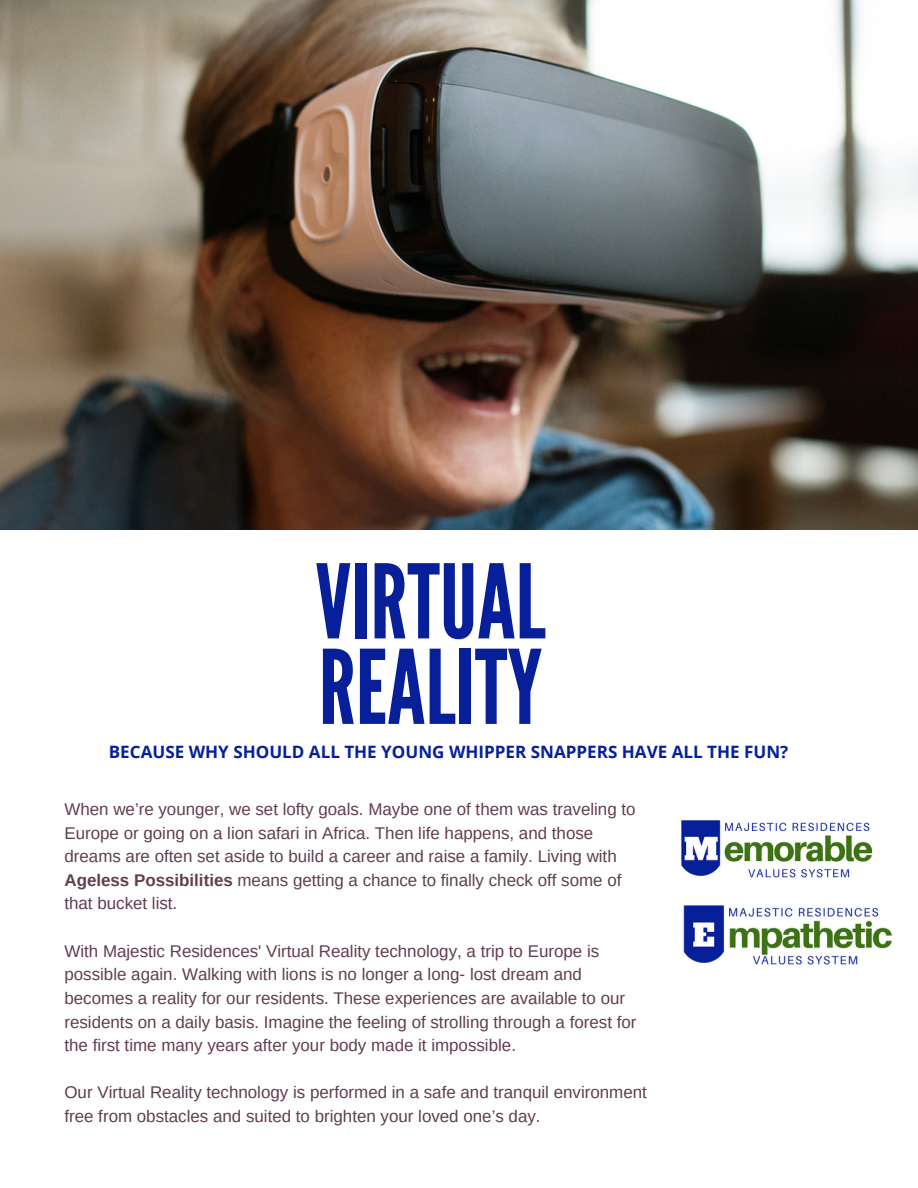
<style>
.page{position:relative;width:918px;height:1188px;background:#fff}
.page>*{position:absolute;margin:0;border:0;box-sizing:border-box;transform-origin:0 0}
.t1{font:102.45px/85.5px "League Gothic";color:#07209a}
.t2{font:700 17.1px "Open Sans";color:#07209a}
.t3{font:16.95px/23.7px "Arimo";color:#603d50}
.s1{font-weight:700}
</style>
<div class="page">
<img style="left:0;top:0;width:918px;height:529px">
<img style="left:681px;top:820px;width:192px;height:58px">
<img style="left:683px;top:905px;width:209px;height:60px">
<h1 class="t1" style="left:315px;top:561px;width:232px">VIRTUAL<br>REALITY</h1>
<p class="t2" style="left:109px;top:740px;width:681px">BECAUSE WHY SHOULD ALL THE YOUNG WHIPPER SNAPPERS HAVE ALL THE FUN?</p>
<p class="t3" style="left:64px;top:797px;width:573px">When we’re younger, we set lofty goals. Maybe one of them was traveling to Europe or going on a lion safari in Africa. Then life happens, and those dreams are often set aside to build a career and raise a family. Living with <span class="s1">Ageless Possibilities</span> means getting a chance to finally check off some of that bucket list.</p>
<p class="t3" style="left:64px;top:939px;width:574px">With Majestic Residences' Virtual Reality technology, a trip to Europe is possible again. Walking with lions is no longer a long- lost dream and becomes a reality for our residents. These experiences are available to our residents on a daily basis. Imagine the feeling of strolling through a forest for the first time many years after your body made it impossible.</p>
<p class="t3" style="left:64px;top:1081px;width:584px">Our Virtual Reality technology is performed in a safe and tranquil environment free from obstacles and suited to brighten your loved one’s day.</p>
</div>
